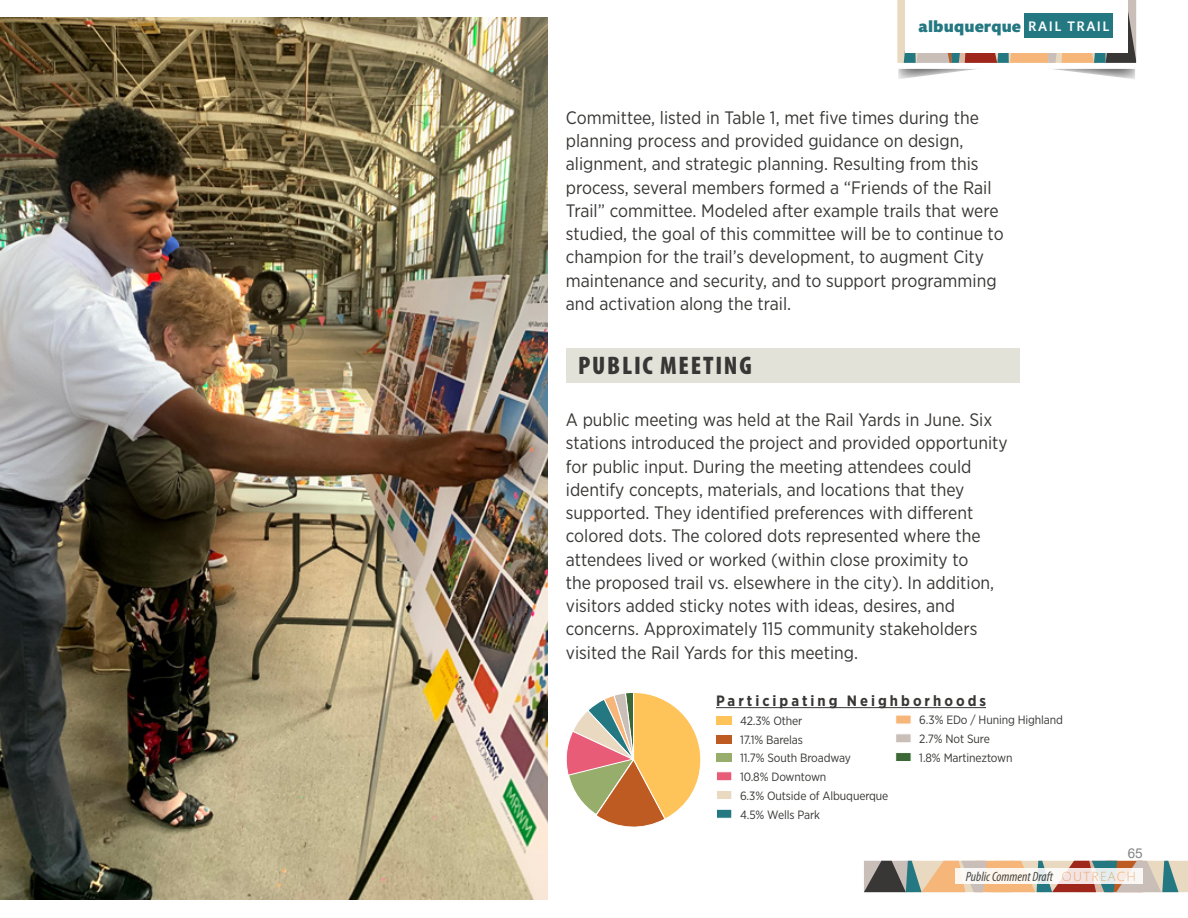
<style>
.page{position:relative;width:1188px;height:918px;background:#fff}
.page>*{position:absolute;margin:0;border:0;box-sizing:border-box;transform-origin:0 0}
.t1{font:900 condensed 25.5px "Myriad Pro";letter-spacing:.07em;color:#383735}
.t2{font:18px/23.2px "Gotham Narrow";color:#383735}
.t3{font:900 16.5px "Mundo Sans";letter-spacing:.01em;color:#247882}
.t4{font:700 15px "Gotham Narrow";letter-spacing:.2em;color:#383735}
.t5{font:italic condensed 13.5px "Myriad Pro";color:#383735}
.t6{font:13.5px "Arial";color:#717073}
.t7{font:12px/18.8px "Gotham Narrow";letter-spacing:-.01em;color:#383735}
.s1{font-weight:500;font-size:14.1px;color:#fff}
.s2{font-family:"Mundo Sans";font-weight:300;font-style:normal;font-stretch:normal;color:#f6b679}
</style>
<div class="page">
<div style="left:566px;top:348px;width:453px;height:35px;background:#e3e2d9"></div>
<svg style="left:566px;top:692px;width:135px;height:136px"></svg>
<img style="left:0;top:17px;width:548px;height:883px">
<svg style="left:897px;top:0;width:240px;height:79px"></svg>
<div style="left:906px;top:0;width:222px;height:53px;background:#fff"></div>
<div style="left:1024px;top:13px;width:89px;height:25px;background:#247882"></div>
<hr style="left:716px;top:707px;width:270px;height:1px;background:#383735">
<div style="left:716px;top:716px;width:15px;height:9px;background:#fec45a"></div>
<div style="left:716px;top:735px;width:15px;height:9px;background:#be5b22"></div>
<div style="left:716px;top:753px;width:15px;height:9px;background:#96ad6b"></div>
<div style="left:716px;top:771px;width:16px;height:10px;background:#e85c78;border:1px solid #fff"></div>
<div style="left:716px;top:790px;width:16px;height:10px;background:#e9d9c0;border:1px solid #fff"></div>
<div style="left:716px;top:809px;width:16px;height:10px;background:#247882;border:1px solid #fff"></div>
<div style="left:895px;top:715px;width:16px;height:9px;background:#f6b679;border:1px solid #fff"></div>
<div style="left:895px;top:733px;width:16px;height:10px;background:#c9beb8;border:1px solid #fff"></div>
<div style="left:895px;top:752px;width:16px;height:10px;background:#3c6737;border:1px solid #fff"></div>
<svg style="left:864px;top:861px;width:324px;height:31px;background:#ae9d88"></svg>
<svg style="left:956px;top:868px;width:187px;height:16px;fill:#f8f6ef"></svg>
<p class="t3" style="left:919px;top:17px;width:192px">albuquerque <span class="s1">RAIL TRAIL</span></p>
<p class="t2" style="left:566px;top:105px;width:439px">Committee, listed in Table 1, met five times during the planning process and provided guidance on design, alignment, and strategic planning. Resulting from this process, several members formed a “Friends of the Rail Trail” committee. Modeled after example trails that were studied, the goal of this committee will be to continue to champion for the trail’s development, to augment City maintenance and security, and to support programming and activation along the trail.</p>
<h1 class="t1" style="left:578px;top:351px;width:175px">PUBLIC MEETING</h1>
<p class="t2" style="left:566px;top:408px;width:443px">A public meeting was held at the Rail Yards in June. Six stations introduced the project and provided opportunity for public input. During the meeting attendees could identify concepts, materials, and locations that they supported. They identified preferences with different colored dots. The colored dots represented where the attendees lived or worked (within close proximity to<br>the proposed trail vs. elsewhere in the city). In addition, visitors added sticky notes with ideas, desires, and concerns. Approximately 115 community stakeholders visited the Rail Yards for this meeting.</p>
<p class="t4" style="left:716px;top:691px;width:272px">Participating Neighborhoods</p>
<p class="t7" style="left:740px;top:711px;width:150px">42.3% Other<br>17.1% Barelas<br>11.7% South Broadway<br>10.8% Downtown<br>6.3% Outside of Albuquerque<br>4.5% Wells Park</p>
<p class="t7" style="left:919px;top:711px;width:145px">6.3% EDo / Huning Highland<br>2.7% Not Sure<br>1.8% Martineztown</p>
<p class="t6" style="left:1128px;top:844px;width:17px">65</p>
<p class="t5" style="left:966px;top:868px;width:172px">Public Comment Draft <span class="s2">OUTREACH</span></p>
</div>
